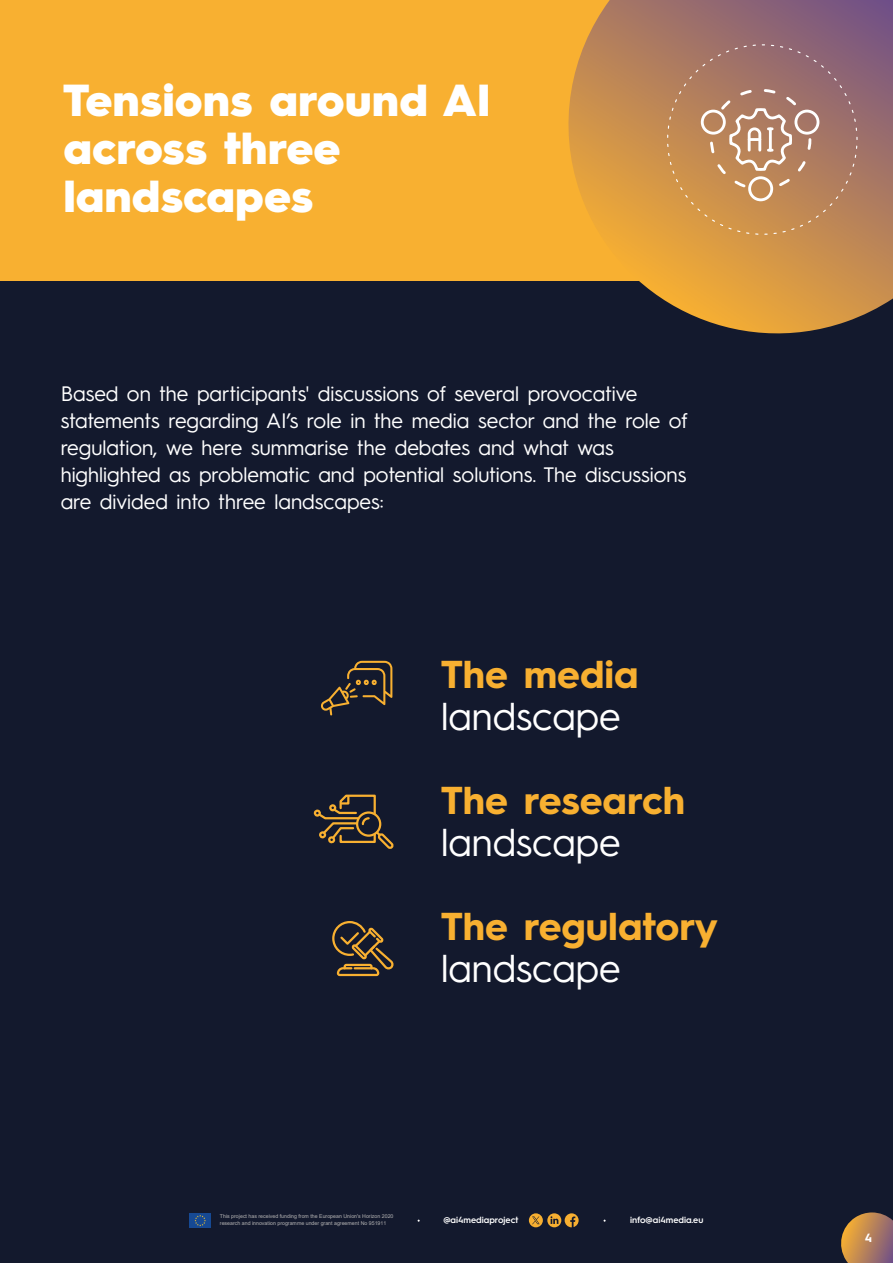
<style>
.page{position:relative;width:893px;height:1263px;background:#13192d}
.page>*{position:absolute;margin:0;border:0;box-sizing:border-box;transform-origin:0 0}
.t1{font:900 45px/48px "Hurme Geometric Sans 3";color:#fff}
.t2{font:700 39px "Hurme Geometric Sans 3";color:#f8b031}
.t3{font:39px "Hurme Geometric Sans 3";color:#fff}
.t4{font:21px/27px "Hurme Geometric Sans 3";color:#fff}
.t5{font:700 12px "Hurme Geometric Sans 3";color:#fff}
.t6{font:600 9px "Hurme Geometric Sans 3";color:#fff}
.t7{font:5.25px/6.3px "Arial";color:#b5b4b4}
</style>
<div class="page">
<div style="left:190px;top:1213px;width:21px;height:15px;background:#164993"></div>
<svg style="left:195px;top:1215px;width:11px;height:11px"></svg>
<svg style="left:529px;top:1213px;width:50px;height:14px"></svg>
<div style="left:0;top:0;width:893px;height:281px;background:#f8b031"></div>
<svg style="left:568px;top:0;width:325px;height:334px"></svg>
<svg style="left:841px;top:1212px;width:52px;height:51px;background:#a37553"></svg>
<svg style="left:321px;top:661px;width:71px;height:54px"></svg>
<div style="left:701px;top:110px;width:25px;height:25px;border:3px solid #fff;border-radius:50%"></div>
<div style="left:794px;top:110px;width:25px;height:25px;border:3px solid #fff;border-radius:50%"></div>
<div style="left:748px;top:176px;width:25px;height:25px;border:3px solid #fff;border-radius:50%"></div>
<svg style="left:708px;top:87px;width:105px;height:103px;background:#bd9174"></svg>
<div style="left:314px;top:809px;width:7px;height:8px;border:2px solid #f8b031;border-radius:2px"></div>
<svg style="left:317px;top:794px;width:77px;height:55px"></svg>
<div style="left:329px;top:804px;width:8px;height:8px;border:2px solid #f8b031;border-radius:2px"></div>
<svg style="left:332px;top:921px;width:61px;height:56px"></svg>
<h1 class="t1" style="left:63px;top:73px;width:429px">Tensions around AI across three landscapes</h1>
<p class="t4" style="left:61px;top:379px;width:628px">Based on the participants' discussions of several provocative statements regarding AI’s role in the media sector and the role of regulation, we here summarise the debates and what was highlighted as problematic and potential solutions. The discussions are divided into three landscapes:</p>
<h2 class="t2" style="left:441px;top:647px;width:199px">The media</h2>
<h2 class="t3" style="left:441px;top:689px;width:181px">landscape</h2>
<h2 class="t2" style="left:441px;top:773px;width:246px">The research</h2>
<h2 class="t3" style="left:441px;top:815px;width:181px">landscape</h2>
<h2 class="t2" style="left:441px;top:899px;width:278px">The regulatory</h2>
<h2 class="t3" style="left:441px;top:941px;width:181px">landscape</h2>
<p class="t7" style="left:220px;top:1213px;width:175px">This project has received funding from the European Union's Horizon 2020 research and innovation programme under grant agreement No 951911</p>
<p class="t6" style="left:443px;top:1214px;width:77px">@ai4mediaproject</p>
<p class="t6" style="left:630px;top:1214px;width:75px">info@ai4media.eu</p>
<p class="t5" style="left:865px;top:1229px;width:9px">4</p>
</div>
